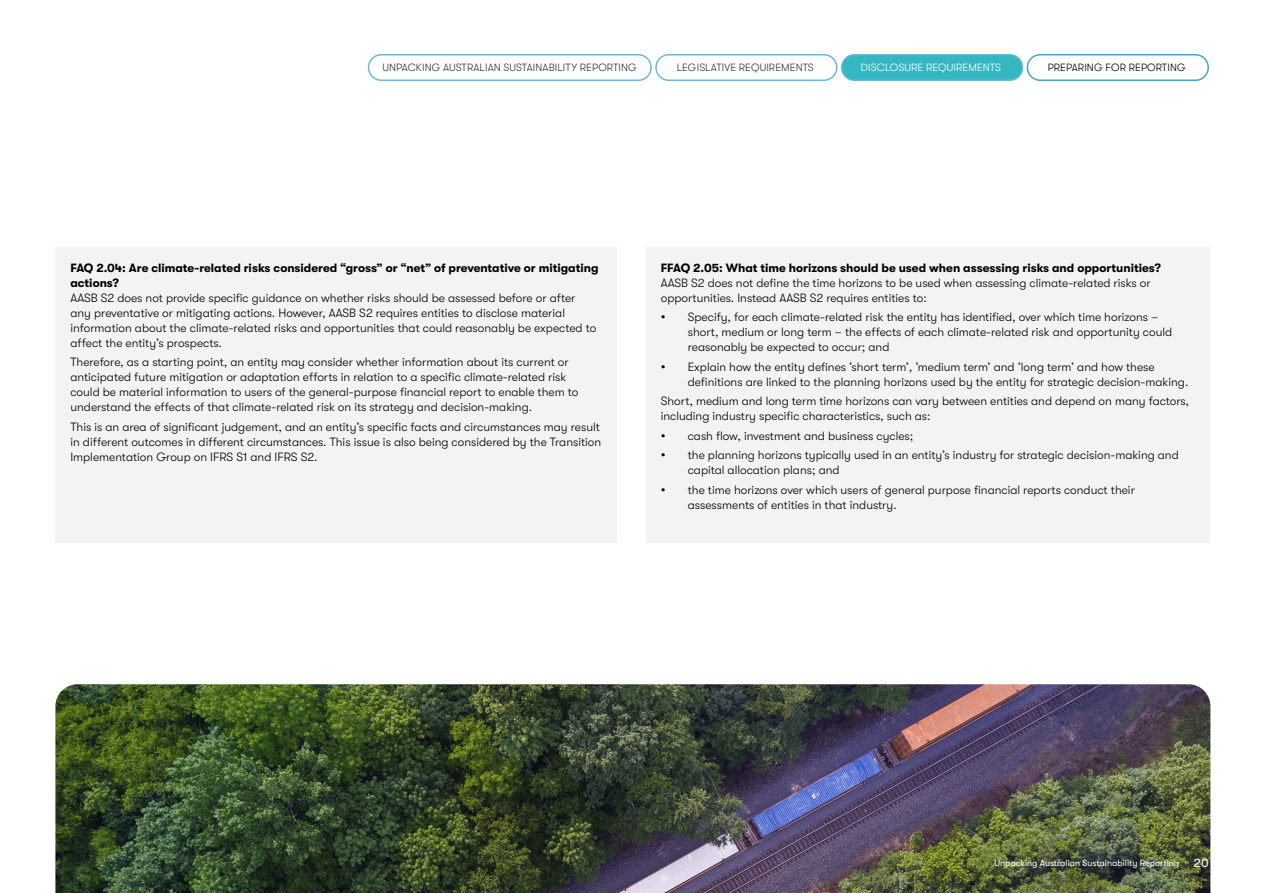
<style>
.page{position:relative;width:1263px;height:893px;background:#fff}
.page>*{position:absolute;margin:0;border:0;box-sizing:border-box;transform-origin:0 0}
.t1{font:300 12px/15px "GT Walsheim";color:#000}
.t2{font:700 12px/15px "GT Walsheim";color:#000}
.t3{font:300 10.5px "GT Walsheim";letter-spacing:.01em;color:#000}
.t4{font:300 10.5px "GT Walsheim";letter-spacing:.01em;color:#fff}
.t5{font:9px "GT Walsheim";color:#fff}
.s1{font-size:13.5px}
.s2{font-size:12px}
</style>
<div class="page">
<div style="left:55px;top:248px;width:561px;height:295px;background:#f5f3f2"></div>
<div style="left:646px;top:248px;width:564px;height:295px;background:#f5f3f2"></div>
<img style="left:55px;top:684px;width:1155px;height:209px">
<div style="left:842px;top:55px;width:180px;height:25px;background:#33b8c3;border-radius:13px"></div>
<div style="left:841px;top:54px;width:182px;height:27px;border:2px solid #45a6cc;border-radius:13px"></div>
<div style="left:1027px;top:54px;width:182px;height:27px;border:2px solid #45a6cc;border-radius:13px"></div>
<div style="left:655px;top:54px;width:182px;height:27px;border:2px solid #45a6cc;border-radius:13px"></div>
<div style="left:368px;top:54px;width:284px;height:27px;border:2px solid #45a6cc;border-radius:13px"></div>
<p class="t3" style="left:382px;top:62px;width:256px">UNPACKING AUSTRALIAN SUSTAINABILITY REPORTING</p>
<p class="t3" style="left:677px;top:62px;width:139px">LEGISLATIVE REQUIREMENTS</p>
<p class="t4" style="left:861px;top:62px;width:142px">DISCLOSURE REQUIREMENTS</p>
<p class="t3" style="left:1048px;top:62px;width:140px">PREPARING FOR REPORTING</p>
<p class="t2" style="left:70px;top:260px;width:530px">FAQ 2.04: Are climate-related risks considered “gross” or “net” of preventative or mitigating actions?</p>
<p class="t1" style="left:70px;top:290px;width:527px">AASB S2 does not provide specific guidance on whether risks should be assessed before or after any preventative or mitigating actions. However, AASB S2 requires entities to disclose material information about the climate-related risks and opportunities that could reasonably be expected to affect the entity’s prospects.</p>
<p class="t1" style="left:70px;top:355px;width:509px">Therefore, as a starting point, an entity may consider whether information about its current or anticipated future mitigation or adaptation efforts in relation to a specific climate-related risk could be material information to users of the general-purpose financial report to enable them to understand the effects of that climate-related risk on its strategy and decision-making.</p>
<p class="t1" style="left:70px;top:419px;width:532px;text-align:justify">This is an area of significant judgement, and an entity’s specific facts and circumstances may result in different outcomes in different circumstances. This issue is also being considered by the Transition Implementation Group on IFRS S1 and IFRS S2.</p>
<p class="t2" style="left:661px;top:260px;width:502px">FFAQ 2.05: What time horizons should be used when assessing risks and opportunities?</p>
<p class="t1" style="left:661px;top:275px;width:491px">AASB S2 does not define the time horizons to be used when assessing climate-related risks or opportunities. Instead AASB S2 requires entities to:</p>
<p class="t1" style="left:688px;top:310px;width:486px;text-indent:-27px"><span class="s1">•</span> Specify, for each climate-related risk the entity has identified, over which time horizons – short, medium or long term – the effects of each climate-related risk and opportunity could reasonably be expected to occur; and</p>
<p class="t1" style="left:688px;top:359px;width:502px;text-indent:-27px"><span class="s1">•</span> Explain how the entity defines ‘short term’, ‘medium term’ and ‘long term’ and how these definitions are linked to the planning horizons used by the entity for strategic decision-making.</p>
<p class="t1" style="left:661px;top:394px;width:530px">Short, medium and long term time horizons can vary between entities and depend on many factors, including industry specific characteristics, such as:</p>
<p class="t1" style="left:661px;top:428px;width:254px"><span class="s1">•</span> cash flow, investment and business cycles;</p>
<p class="t1" style="left:688px;top:448px;width:492px;text-indent:-27px"><span class="s1">•</span> the planning horizons typically used in an entity’s industry for strategic decision-making and capital allocation plans; and</p>
<p class="t1" style="left:688px;top:482px;width:449px;text-indent:-27px"><span class="s1">•</span> the time horizons over which users of general purpose financial reports conduct their assessments of entities in that industry.</p>
<p class="t5" style="left:994px;top:858px;width:216px">Unpacking Australian Sustainability Reporting <span class="s2">20</span></p>
</div>
